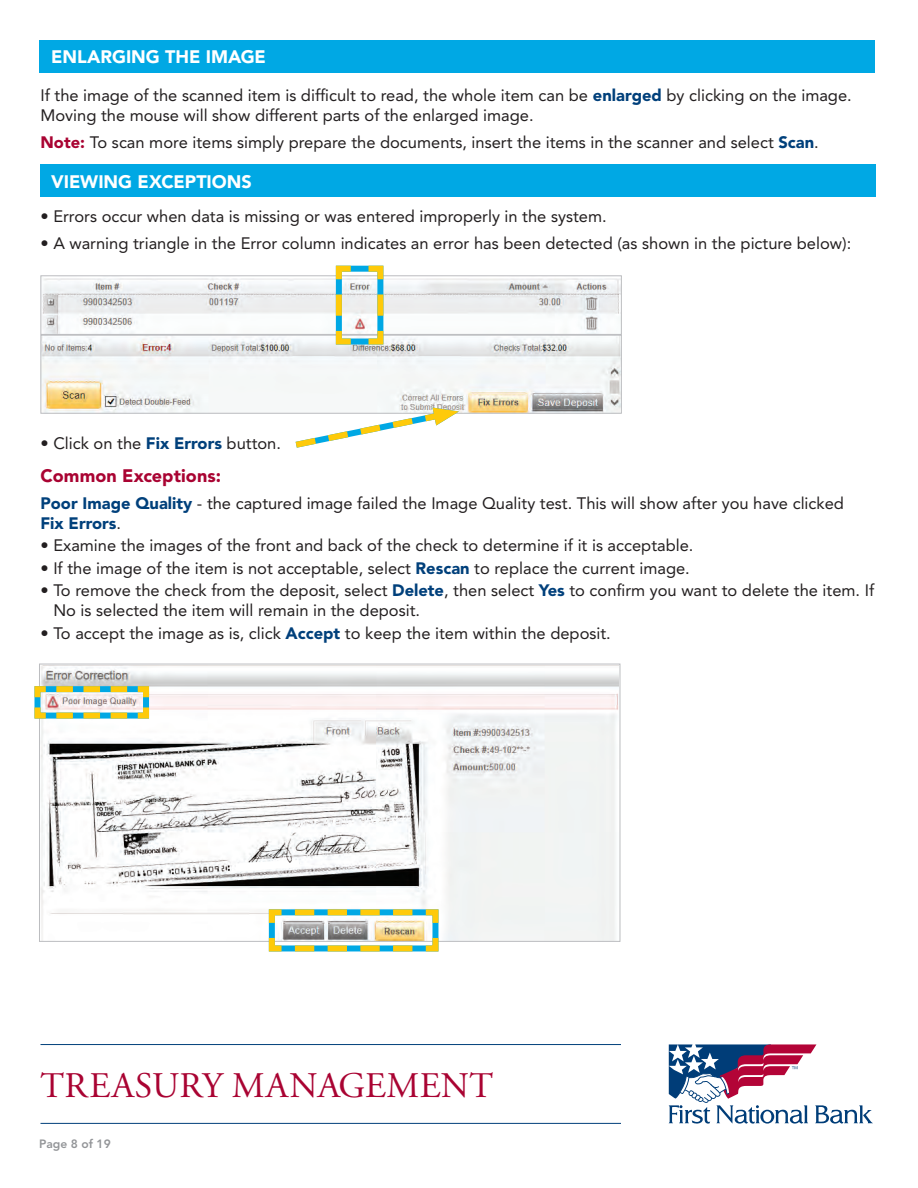
<style>
.page{position:relative;width:918px;height:1188px;background:#fff}
.page>*{position:absolute;margin:0;border:0;box-sizing:border-box;transform-origin:0 0}
.t1{font:36px "Adobe Garamond Pro";letter-spacing:.01em;color:#a90332}
.t2{font:900 18px "Avenir";letter-spacing:-.005em;color:#fff}
.t3{font:900 18px "Avenir";letter-spacing:.005em;color:#a90332}
.t4{font:16.5px/20.2px "Avenir";color:#231f20}
.t5{font:800 12px "Avenir";color:#939598}
.s1{font-weight:900;color:#00407b}
.s2{font-weight:900;color:#a90332}
</style>
<div class="page">
<div style="left:40px;top:164px;width:836px;height:33px;background:#00a8e4"></div>
<img style="left:41px;top:666px;width:577px;height:274px">
<svg style="left:235px;top:860px;width:65px;height:12px"></svg>
<div style="left:39px;top:40px;width:836px;height:33px;background:#00a8e4"></div>
<hr style="left:40px;top:1044px;width:581px;height:1px;background:#00407b">
<svg style="left:669px;top:1044px;width:204px;height:80px"></svg>
<hr style="left:40px;top:1123px;width:581px;height:1px;background:#00407b">
<img style="left:42px;top:278px;width:578px;height:134px">
<div style="left:40px;top:275px;width:582px;height:60px;border:1px solid #bcbdc0"></div>
<div style="left:40px;top:335px;width:582px;height:79px;border:1px solid #bcbdc0"></div>
<svg style="left:333px;top:265px;width:53px;height:83px"></svg>
<svg style="left:289px;top:407px;width:170px;height:41px"></svg>
<svg style="left:34px;top:683px;width:118px;height:39px"></svg>
<svg style="left:266px;top:906px;width:175px;height:46px"></svg>
<p class="t2" style="left:51px;top:46px;width:216px">ENLARGING THE IMAGE</p>
<p class="t4" style="left:40px;top:85px;width:813px">If the image of the scanned item is difficult to read, the whole item can be <span class="s1">enlarged</span> by clicking on the image.<br>Moving the mouse will show different parts of the enlarged image.</p>
<p class="t4" style="left:40px;top:133px;width:780px"><span class="s2">Note:</span> To scan more items simply prepare the documents, insert the items in the scanner and select <span class="s1">Scan</span>.</p>
<p class="t2" style="left:51px;top:171px;width:202px">VIEWING EXCEPTIONS</p>
<p class="t4" style="left:40px;top:206px;width:568px">• Errors occur when data is missing or was entered improperly in the system.</p>
<p class="t4" style="left:40px;top:233px;width:812px">• A warning triangle in the Error column indicates an error has been detected (as shown in the picture below):</p>
<p class="t4" style="left:40px;top:433px;width:242px">• Click on the <span class="s1">Fix Errors</span> button.</p>
<p class="t3" style="left:40px;top:465px;width:182px">Common Exceptions:</p>
<p class="t4" style="left:40px;top:493px;width:805px"><span class="s1">Poor Image Quality</span> - the captured image failed the Image Quality test. This will show after you have clicked<br><span class="s1">Fix Errors</span>.</p>
<p class="t4" style="left:40px;top:535px;width:655px">• Examine the images of the front and back of the check to determine if it is acceptable.</p>
<p class="t4" style="left:40px;top:558px;width:651px">• If the image of the item is not acceptable, select <span class="s1">Rescan</span> to replace the current image.</p>
<p class="t4" style="left:53px;top:580px;width:822px;text-indent:-13px">• To remove the check from the deposit, select <span class="s1">Delete</span>, then select <span class="s1">Yes</span> to confirm you want to delete the item. If<br>No is selected the item will remain in the deposit.</p>
<p class="t4" style="left:40px;top:623px;width:572px">• To accept the image as is, click <span class="s1">Accept</span> to keep the item within the deposit.</p>
<h1 class="t1" style="left:40px;top:1064px;width:454px">TREASURY MANAGEMENT</h1>
<p class="t5" style="left:39px;top:1136px;width:73px">Page 8 of 19</p>
</div>
